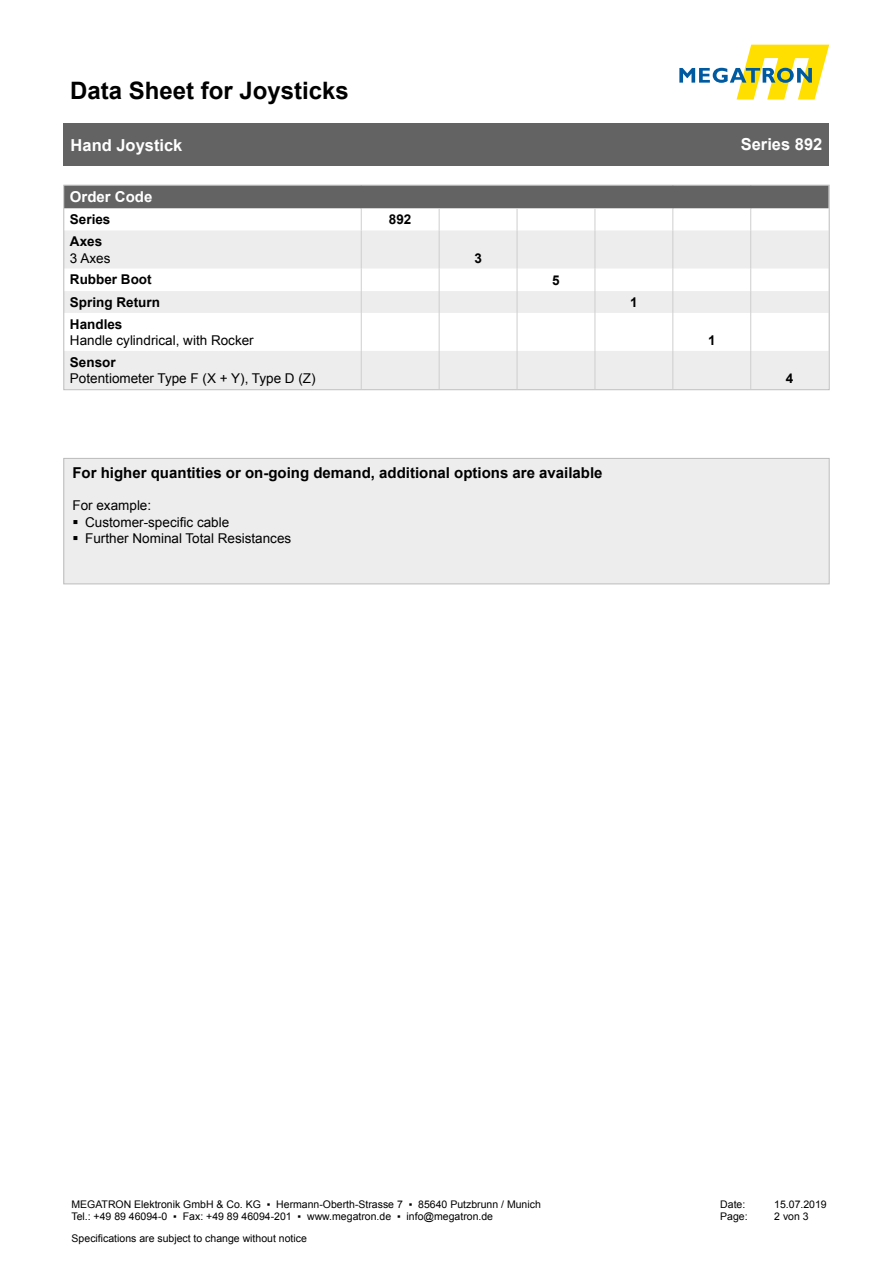
<style>
.page{position:relative;width:893px;height:1263px;background:#fff}
.page>*{position:absolute;margin:0;border:0;box-sizing:border-box;transform-origin:0 0}
.t1{font:700 24px "Arial";color:#000}
.t2{font:700 16.5px "Arial";color:#fff}
.t3{font:700 15px "Arial";color:#000}
.t4{font:700 15px "Arial";color:#fff}
.t5{font:13.5px "Arial";color:#000}
.t6{font:700 13.5px "Arial";color:#000}
.t7{font:10.5px/12.6px "Arial";color:#000}
</style>
<div class="page">
<svg style="left:679px;top:45px;width:150px;height:55px"></svg>
<div style="left:64px;top:123px;width:765px;height:43px;background:#646363"></div>
<svg style="left:66px;top:230px;width:761px;height:158px;fill:#ededed"></svg>
<svg style="left:66px;top:187px;width:761px;height:43px"></svg>
<hr style="left:361px;top:230px;width:1px;height:38px;background:#cecece">
<hr style="left:439px;top:230px;width:1px;height:38px;background:#cecece">
<hr style="left:517px;top:230px;width:1px;height:38px;background:#cecece">
<hr style="left:595px;top:230px;width:1px;height:38px;background:#cecece">
<hr style="left:673px;top:230px;width:1px;height:38px;background:#cecece">
<hr style="left:750px;top:230px;width:1px;height:38px;background:#cecece">
<svg style="left:361px;top:268px;width:1px;height:45px"></svg>
<svg style="left:439px;top:268px;width:1px;height:45px"></svg>
<svg style="left:517px;top:268px;width:1px;height:45px"></svg>
<svg style="left:595px;top:268px;width:1px;height:45px"></svg>
<svg style="left:673px;top:268px;width:1px;height:45px"></svg>
<svg style="left:750px;top:268px;width:1px;height:45px"></svg>
<hr style="left:361px;top:313px;width:1px;height:38px;background:#cecece">
<hr style="left:439px;top:313px;width:1px;height:38px;background:#cecece">
<hr style="left:517px;top:313px;width:1px;height:38px;background:#cecece">
<hr style="left:595px;top:313px;width:1px;height:38px;background:#cecece">
<hr style="left:673px;top:313px;width:1px;height:38px;background:#cecece">
<hr style="left:750px;top:313px;width:1px;height:38px;background:#cecece">
<hr style="left:361px;top:351px;width:1px;height:38px;background:#cecece">
<hr style="left:439px;top:351px;width:1px;height:38px;background:#cecece">
<hr style="left:517px;top:351px;width:1px;height:38px;background:#cecece">
<hr style="left:595px;top:351px;width:1px;height:38px;background:#cecece">
<hr style="left:673px;top:351px;width:1px;height:38px;background:#cecece">
<hr style="left:750px;top:351px;width:1px;height:38px;background:#cecece">
<div style="left:64px;top:185px;width:765px;height:205px;border:1px solid #bcbcbc"></div>
<div style="left:64px;top:458px;width:765px;height:126px;background:#ededed"></div>
<div style="left:64px;top:458px;width:765px;height:126px;border:1px solid #bcbcbc"></div>
<h1 class="t1" style="left:70px;top:74px;width:280px">Data Sheet for Joysticks</h1>
<h2 class="t2" style="left:71px;top:134px;width:113px">Hand Joystick</h2>
<h2 class="t2" style="left:741px;top:133px;width:83px">Series 892</h2>
<p class="t4" style="left:70px;top:187px;width:84px">Order Code</p>
<p class="t6" style="left:70px;top:210px;width:42px">Series</p>
<p class="t6" style="left:389px;top:211px;width:24px">892</p>
<p class="t6" style="left:70px;top:233px;width:34px">Axes</p>
<p class="t5" style="left:70px;top:249px;width:42px">3 Axes</p>
<p class="t6" style="left:474px;top:249px;width:9px">3</p>
<p class="t6" style="left:70px;top:271px;width:83px">Rubber Boot</p>
<p class="t6" style="left:552px;top:271px;width:9px">5</p>
<p class="t6" style="left:70px;top:293px;width:92px">Spring Return</p>
<p class="t6" style="left:630px;top:293px;width:9px">1</p>
<p class="t6" style="left:70px;top:315px;width:54px">Handles</p>
<p class="t5" style="left:70px;top:331px;width:185px">Handle cylindrical, with Rocker</p>
<p class="t6" style="left:708px;top:331px;width:9px">1</p>
<p class="t6" style="left:70px;top:353px;width:47px">Sensor</p>
<p class="t5" style="left:70px;top:369px;width:247px">Potentiometer Type F (X + Y), Type D (Z)</p>
<p class="t6" style="left:786px;top:369px;width:9px">4</p>
<p class="t3" style="left:72px;top:463px;width:532px">For higher quantities or on-going demand, additional options are available</p>
<p class="t5" style="left:72px;top:497px;width:80px">For example:</p>
<p class="t5" style="left:85px;top:513px;width:146px">Customer-specific cable</p>
<p class="t5" style="left:85px;top:529px;width:208px">Further Nominal Total Resistances</p>
<p class="t7" style="left:71px;top:1198px;width:471px">MEGATRON Elektronik GmbH &amp; Co. KG ▪ Hermann-Oberth-Strasse 7 ▪ 85640 Putzbrunn / Munich<br>Tel.: +49 89 46094-0 ▪ Fax: +49 89 46094-201 ▪ www.megatron.de ▪ info@megatron.de</p>
<p class="t7" style="left:720px;top:1198px;width:27px">Date:</p>
<p class="t7" style="left:774px;top:1198px;width:54px">15.07.2019</p>
<p class="t7" style="left:720px;top:1210px;width:29px">Page:</p>
<p class="t7" style="left:774px;top:1210px;width:36px">2 von 3</p>
<p class="t7" style="left:72px;top:1232px;width:237px">Specifications are subject to change without notice</p>
</div>
